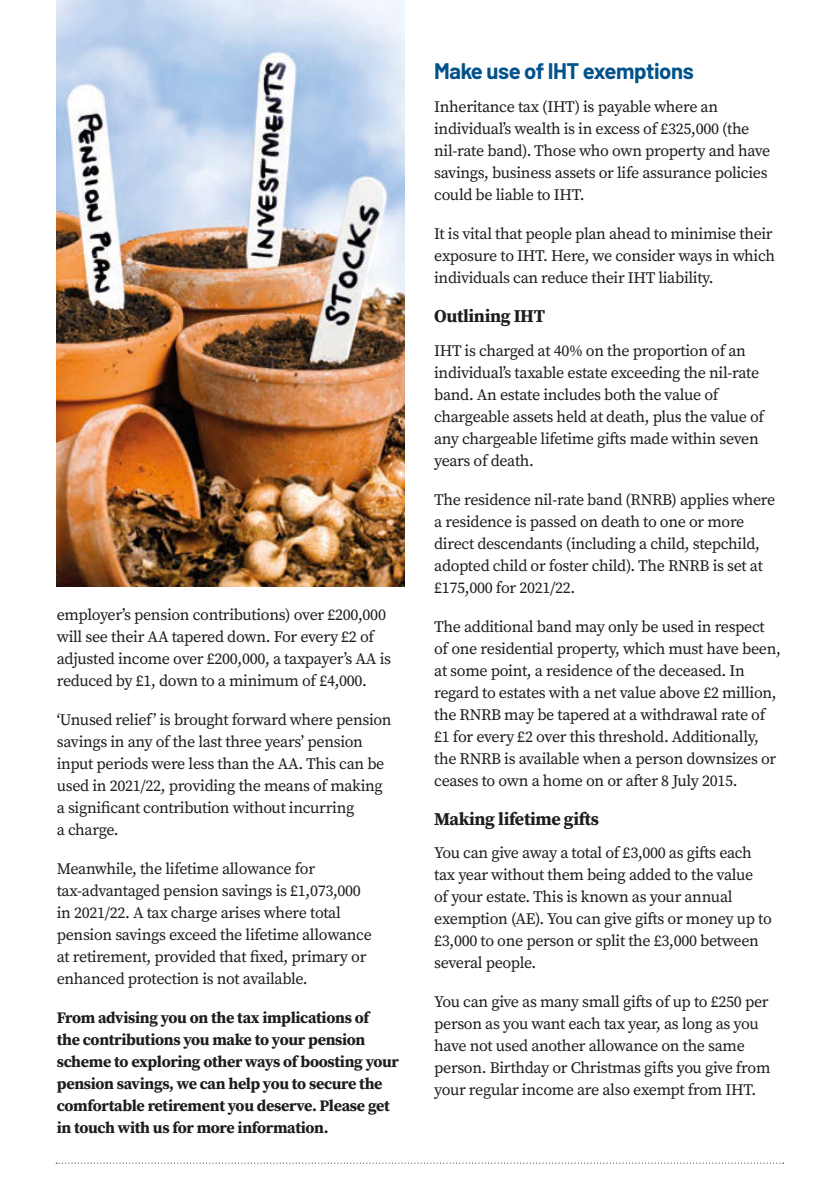
<style>
.page{position:relative;width:840px;height:1191px;background:#fff}
.page>*{position:absolute;margin:0;border:0;box-sizing:border-box;transform-origin:0 0}
.t1{font:700 22px "Barlow";letter-spacing:-.02em;color:#02528a}
.t2{font:700 18px "Source Serif Pro";letter-spacing:-.02em;color:#1d1d1b}
.t3{font:16px/22px "Source Serif Pro";letter-spacing:-.02em;color:#1d1d1b}
.t4{font:700 16px/22px "Source Serif Pro";letter-spacing:-.02em;color:#1d1d1b}
</style>
<div class="page">
<svg style="left:56px;top:1162px;width:727px;height:1px"></svg>
<img style="left:57px;top:0;width:347px;height:587px">
<p class="t3" style="left:57px;top:603px;width:335px">employer’s pension contributions) over £200,000 will see their AA tapered down. For every £2 of adjusted income over £200,000, a taxpayer’s AA is reduced by £1, down to a minimum of £4,000.</p>
<p class="t3" style="left:57px;top:708px;width:336px">‘Unused relief’ is brought forward where pension savings in any of the last three years’ pension input periods were less than the AA. This can be used in 2021/22, providing the means of making a significant contribution without incurring<br>a charge.</p>
<p class="t3" style="left:57px;top:857px;width:316px">Meanwhile, the lifetime allowance for tax-advantaged pension savings is £1,073,000 in 2021/22. A tax charge arises where total pension savings exceed the lifetime allowance at retirement, provided that fixed, primary or enhanced protection is not available.</p>
<p class="t4" style="left:57px;top:1006px;width:343px">From advising you on the tax implications of<br>the contributions you make to your pension scheme to exploring other ways of boosting your pension savings, we can help you to secure the comfortable retirement you deserve. Please get in touch with us for more information.</p>
<h1 class="t1" style="left:434px;top:54px;width:261px">Make use of IHT exemptions</h1>
<p class="t3" style="left:434px;top:96px;width:337px">Inheritance tax (IHT) is payable where an individual’s wealth is in excess of £325,000 (the nil-rate band). Those who own property and have savings, business assets or life assurance policies could be liable to IHT.</p>
<p class="t3" style="left:434px;top:223px;width:342px">It is vital that people plan ahead to minimise their exposure to IHT. Here, we consider ways in which individuals can reduce their IHT liability.</p>
<p class="t2" style="left:434px;top:304px;width:112px">Outlining IHT</p>
<p class="t3" style="left:434px;top:339px;width:331px">IHT is charged at 40% on the proportion of an individual’s taxable estate exceeding the nil-rate band. An estate includes both the value of chargeable assets held at death, plus the value of any chargeable lifetime gifts made within seven years of death.</p>
<p class="t3" style="left:434px;top:488px;width:342px">The residence nil-rate band (RNRB) applies where a residence is passed on death to one or more direct descendants (including a child, stepchild, adopted child or foster child). The RNRB is set at £175,000 for 2021/22.</p>
<p class="t3" style="left:434px;top:615px;width:348px">The additional band may only be used in respect of one residential property, which must have been, at some point, a residence of the deceased. In regard to estates with a net value above £2 million, the RNRB may be tapered at a withdrawal rate of £1 for every £2 over this threshold. Additionally, the RNRB is available when a person downsizes or ceases to own a home on or after 8 July 2015.</p>
<p class="t2" style="left:434px;top:806px;width:166px">Making lifetime gifts</p>
<p class="t3" style="left:434px;top:841px;width:339px">You can give away a total of £3,000 as gifts each tax year without them being added to the value<br>of your estate. This is known as your annual exemption (AE). You can give gifts or money up to £3,000 to one person or split the £3,000 between several people.</p>
<p class="t3" style="left:434px;top:990px;width:337px">You can give as many small gifts of up to £250 per person as you want each tax year, as long as you have not used another allowance on the same person. Birthday or Christmas gifts you give from your regular income are also exempt from IHT.</p>
</div>
